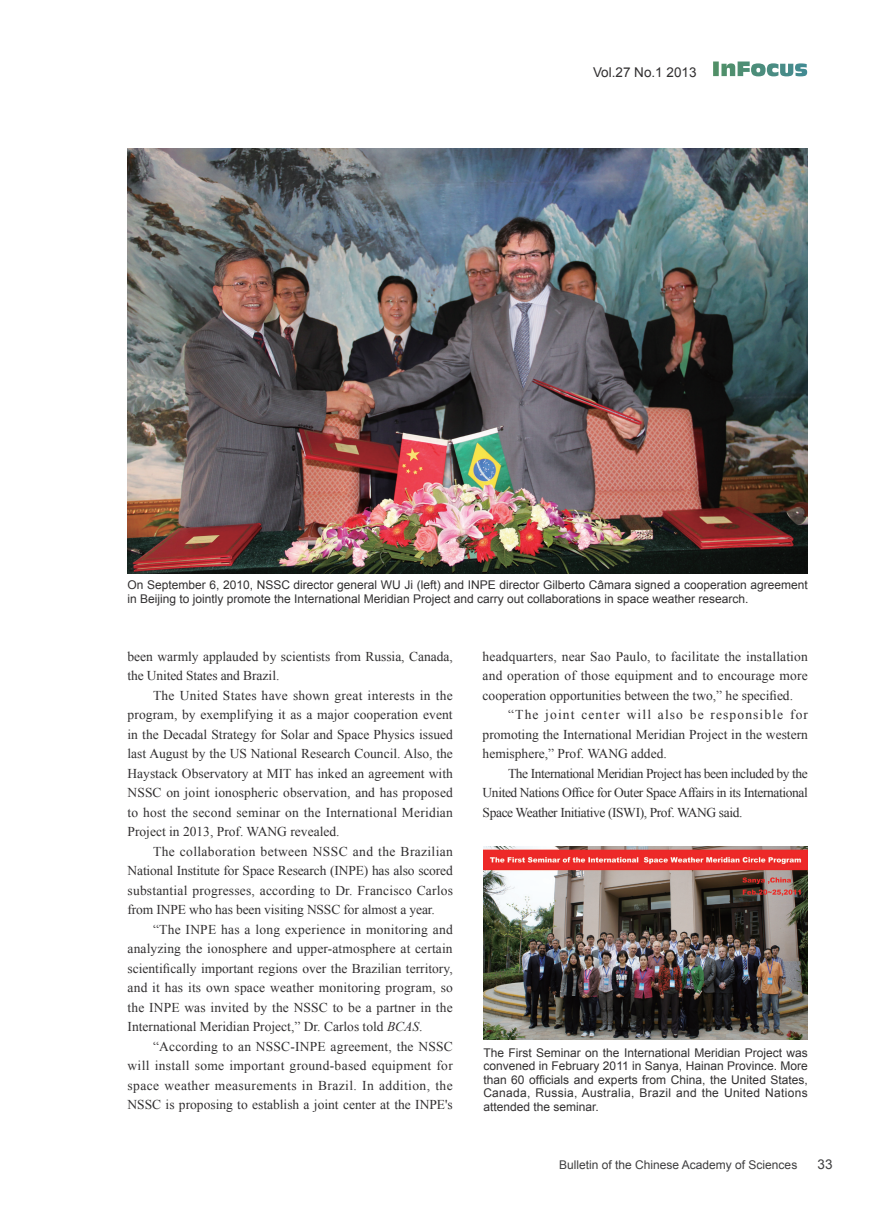
<style>
.page{position:relative;width:893px;height:1212px;background:#fff}
.page>*{position:absolute;margin:0;border:0;box-sizing:border-box;transform-origin:0 0}
.正文{font:13.5px/19.5px "Times New Roman";color:#312f30;text-align:justify}
.t1{font:13.5px "Arial";color:#312f30}
.t2{font:13.5px "Arial";color:#3e3e3f}
.图片说明{font:12px/13.5px "Arial";color:#312f30;text-align:justify}
.t3{font:12px "Arial";color:#3e3e3f}
.s1{font-family:"Antique Olive Compact";font-size:19.5px;color:#fff}
.s2{font-style:italic}
</style>
<div class="page">
<img style="left:483px;top:847px;width:325px;height:193px">
<img style="left:128px;top:149px;width:680px;height:425px">
<p class="t1" style="left:593px;top:63px;width:216px">Vol.27 No.1 2013 <span class="s1">InFocus</span></p>
<p class="图片说明" style="left:128px;top:578px;width:682px">On September 6, 2010, NSSC director general WU Ji (left) and INPE director Gilberto Câmara signed a cooperation agreement in Beijing to jointly promote the International Meridian Project and carry out collaborations in space weather research.</p>
<p class="正文" style="left:128px;top:646px;width:327px">been warmly applauded by scientists from Russia, Canada, the United States and Brazil.</p>
<p class="正文" style="left:128px;top:685px;width:327px;text-indent:26px">The United States have shown great interests in the program, by exemplifying it as a major cooperation event in the Decadal Strategy for Solar and Space Physics issued last August by the US National Research Council. Also, the Haystack Observatory at MIT has inked an agreement with NSSC on joint ionospheric observation, and has proposed to host the second seminar on the International Meridian Project in 2013, Prof. WANG revealed.</p>
<p class="正文" style="left:128px;top:841px;width:327px;text-indent:26px">The collaboration between NSSC and the Brazilian National Institute for Space Research (INPE) has also scored substantial progresses, according to Dr. Francisco Carlos from INPE who has been visiting NSSC for almost a year.</p>
<p class="正文" style="left:128px;top:919px;width:327px;text-indent:26px">“The INPE has a long experience in monitoring and analyzing the ionosphere and upper-atmosphere at certain scientifically important regions over the Brazilian territory, and it has its own space weather monitoring program, so the INPE was invited by the NSSC to be a partner in the International Meridian Project,” Dr. Carlos told <span class="s2">BCAS</span>.</p>
<p class="正文" style="left:128px;top:1036px;width:327px;text-indent:26px">“According to an NSSC-INPE agreement, the NSSC will install some important ground-based equipment for space weather measurements in Brazil. In addition, the NSSC is proposing to establish a joint center at the INPE's</p>
<p class="图片说明" style="left:483px;top:1046px;width:326px">The First Seminar on the International Meridian Project was convened in February 2011 in Sanya, Hainan Province. More than 60 officials and experts from China, the United States, Canada, Russia, Australia, Brazil and the United Nations attended the seminar.</p>
<p class="正文" style="left:483px;top:646px;width:327px">headquarters, near Sao Paulo, to facilitate the installation and operation of those equipment and to encourage more cooperation opportunities between the two,” he specified.</p>
<p class="正文" style="left:483px;top:705px;width:327px;text-indent:26px">“The joint center will also be responsible for promoting the International Meridian Project in the western hemisphere,” Prof. WANG added.</p>
<p class="正文" style="left:483px;top:763px;width:327px;text-indent:26px">The International Meridian Project has been included by the United Nations Office for Outer Space Affairs in its International Space Weather Initiative (ISWI), Prof. WANG said.</p>
<p class="t3" style="left:559px;top:1157px;width:240px">Bulletin of the Chinese Academy of Sciences</p>
<p class="t2" style="left:817px;top:1156px;width:17px">33</p>
</div>
